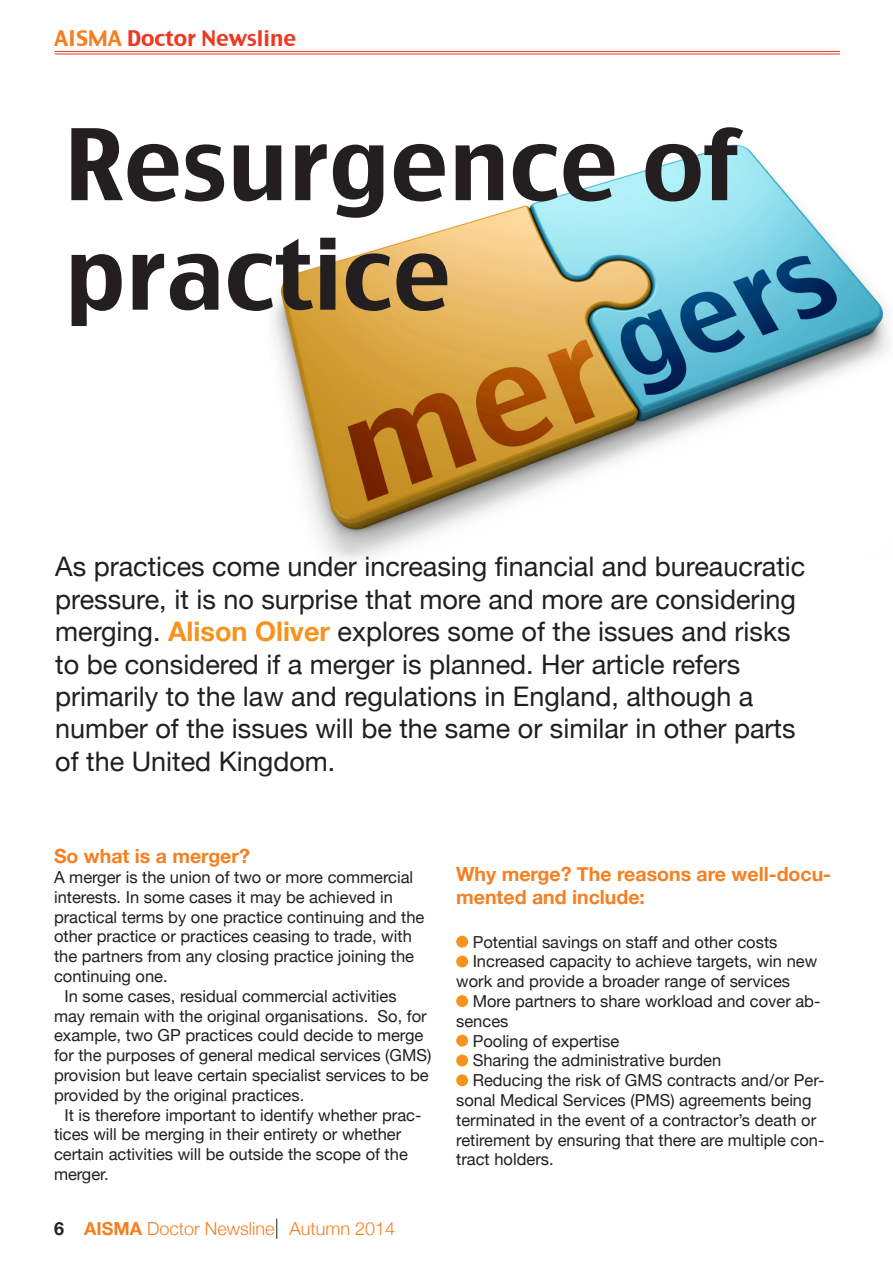
<style>
.page{position:relative;width:893px;height:1263px;background:#fff}
.page>*{position:absolute;margin:0;border:0;box-sizing:border-box;transform-origin:0 0}
.HEAD2{font:96px "Charcoal CY";color:#231f20}
.stand{font:27px/32.4px "Helvetica Neue";color:#231f20}
.t1{font:21px "Charcoal CY";color:#ef3822}
.cross{font:700 19.5px/23.4px "Helvetica Neue";color:#f57f21}
.t2{font:300 18px "Helvetica Neue";color:#f57f21}
.no_ind{font:16.5px/19.8px "Helvetica Neue";color:#231f20}
.with_ind{font:16.5px/19.8px "Helvetica Neue";color:#231f20}
.s1{color:#f57f21}
.s2{font-weight:700;color:#f7931d}
.s3{font-weight:700;color:#231f20}
.s4{font-weight:700}
</style>
<div class="page">
<img style="left:273px;top:144px;width:616px;height:416px">
<svg style="left:276px;top:1218px;width:1px;height:21px"></svg>
<hr style="left:55px;top:51px;width:838px;height:1px;background:#ef3822">
<hr style="left:55px;top:54px;width:838px;height:1px;background:#ef3822">
<div style="left:840px;top:34px;width:53px;height:32px;background:#fff"></div>
<div style="left:456px;top:936px;width:12px;height:12px;background:#f7931d;border-radius:50%"></div>
<div style="left:456px;top:955px;width:12px;height:12px;background:#f7931d;border-radius:50%"></div>
<div style="left:456px;top:995px;width:12px;height:12px;background:#f7931d;border-radius:50%"></div>
<div style="left:456px;top:1035px;width:12px;height:12px;background:#f7931d;border-radius:50%"></div>
<div style="left:456px;top:1054px;width:12px;height:12px;background:#f7931d;border-radius:50%"></div>
<div style="left:456px;top:1074px;width:12px;height:12px;background:#f7931d;border-radius:50%"></div>
<p class="t1" style="left:54px;top:25px;width:244px"><span class="s1">AISMA</span> Doctor Newsline</p>
<p class="HEAD2" style="left:64px;top:104px;width:673px">Resurgence of</p>
<p class="HEAD2" style="left:64px;top:214px;width:389px">practice</p>
<p class="stand" style="left:55px;top:552px;width:752px">As practices come under increasing financial and bureaucratic pressure, it is no surprise that more and more are considering merging. <span class="s2">Alison Oliver</span> explores some of the issues and risks to be considered if a merger is planned. Her article refers primarily to the law and regulations in England, although a number of the issues will be the same or similar in other parts of the United Kingdom.</p>
<p class="cross" style="left:54px;top:845px;width:197px">So what is a merger?</p>
<p class="no_ind" style="left:54px;top:868px;width:372px">A merger is the union of two or more commercial interests. In some cases it may be achieved in practical terms by one practice continuing and the other practice or practices ceasing to trade, with the partners from any closing practice joining the continuing one.</p>
<p class="with_ind" style="left:54px;top:987px;width:379px;text-indent:10px">In some cases, residual commercial activities may remain with the original organisations. So, for example, two GP practices could decide to merge for the purposes of general medical services (GMS) provision but leave certain specialist services to be provided by the original practices.</p>
<p class="with_ind" style="left:54px;top:1106px;width:369px;text-indent:10px">It is therefore important to identify whether prac&shy;tices will be merging in their entirety or whether certain activities will be outside the scope of the merger.</p>
<p class="t2" style="left:54px;top:1214px;width:343px"><span class="s3">6</span> <span class="s4">AISMA</span> Doctor Newsline Autumn 2014</p>
<p class="cross" style="left:456px;top:863px;width:376px">Why merge? The reasons are well-docu&shy;mented and include:</p>
<p class="no_ind" style="left:473px;top:933px;width:306px">Potential savings on staff and other costs</p>
<p class="no_ind" style="left:456px;top:952px;width:363px;text-indent:16px">Increased capacity to achieve targets, win new work and provide a broader range of services</p>
<p class="no_ind" style="left:456px;top:992px;width:366px;text-indent:16px">More partners to share workload and cover ab&shy;sences</p>
<p class="no_ind" style="left:473px;top:1032px;width:148px">Pooling of expertise</p>
<p class="no_ind" style="left:473px;top:1051px;width:250px">Sharing the administrative burden</p>
<p class="no_ind" style="left:456px;top:1071px;width:370px;text-indent:16px">Reducing the risk of GMS contracts and/or Per&shy;sonal Medical Services (PMS) agreements being terminated in the event of a contractor’s death or retirement by ensuring that there are multiple con&shy;tract holders.</p>
</div>
